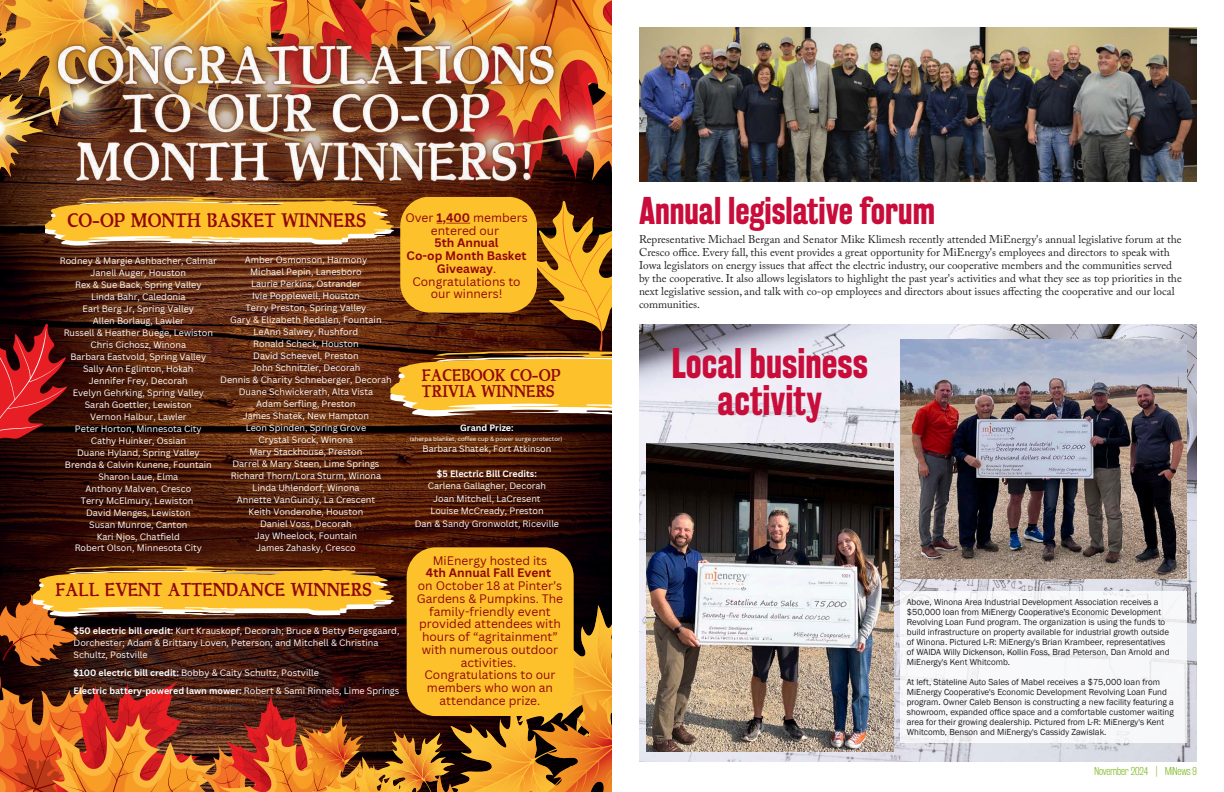
<style>
.page{position:relative;width:1224px;height:792px;background:#fff}
.page>*{position:absolute;margin:0;border:0;box-sizing:border-box;transform-origin:0 0}
.Body_paragraph_serif{font:700 37.6px/36.5px "Rakesly Rg";color:#c80d3a;text-align:center}
.Body_paragraph_serif-2{font:700 34px "Rakesly Rg";color:#c80d3a}
.t1{font:22.5px "Canva Wu Jing Kui Ben Latin";color:#91060b}
.t2{font:21.5px "Canva Wu Jing Kui Ben Latin";color:#91060b}
.t3{font:19.5px/15.7px "Canva Wu Jing Kui Ben Latin";color:#91060b}
.t4{font:12px/12.7px "Canva Sans";color:#91060b;text-align:center}
.Body_paragraph_serif-3{font:11.2px/13px "Adobe Caslon Pro";color:#231f20}
.t5{font:10px "Rakesly Lt";color:#82bb27}
.t6{font:9px/12px "Canva Sans";color:#fff;text-align:center}
.Body_paragraph_serif-4{font:9px/10px "Franklin Gothic";color:#231f20}
.t7{font:700 9px "Canva Sans";color:#fff}
.t8{font:6px "Canva Sans";color:#fff}
.s1{font-weight:700}
</style>
<div class="page">
<img style="left:639px;top:324px;width:557px;height:438px">
<img style="left:0;top:464px;width:612px;height:83px">
<img style="left:0;top:0;width:612px;height:197px">
<svg style="left:0;top:547px;width:612px;height:245px;background:#a1631f"></svg>
<svg style="left:0;top:197px;width:612px;height:267px;background:#84501b"></svg>
<img style="left:647px;top:444px;width:246px;height:307px">
<div style="left:900px;top:591px;width:287px;height:152px;background:#f8f8fa"></div>
<img style="left:640px;top:27px;width:556px;height:154px">
<img style="left:900px;top:340px;width:287px;height:239px">
<p class="t1" style="left:68px;top:208px;width:300px">CO-OP MONTH BASKET WINNERS</p>
<p class="t4" style="left:405px;top:211px;width:124px">Over <span class="s1">1,400</span> members entered our<br><span class="s1">5th Annual<br>Co-op Month Basket<br>Giveaway</span>.<br>Congratulations to our winners!</p>
<p class="t6" style="left:60px;top:254px;width:159px">Rodney &amp; Margie Ashbacher, Calmar<br>Janell Auger, Houston<br>Rex &amp; Sue Back, Spring Valley<br>Linda Bahr, Caledonia<br>Earl Berg Jr, Spring Valley<br>Allen Borlaug, Lawler<br>Russell &amp; Heather Buege, Lewiston<br>Chris Cichosz, Winona<br>Barbara Eastvold, Spring Valley<br>Sally Ann Eglinton, Hokah<br>Jennifer Frey, Decorah<br>Evelyn Gehrking, Spring Valley<br>Sarah Goettler, Lewiston<br>Vernon Halbur, Lawler<br>Peter Horton, Minnesota City<br>Cathy Huinker, Ossian<br>Duane Hyland, Spring Valley<br>Brenda &amp; Calvin Kunene, Fountain<br>Sharon Laue, Elma<br>Anthony Malven, Cresco<br>Terry McElmury, Lewiston<br>David Menges, Lewiston<br>Susan Munroe, Canton<br>Kari Njos, Chatfield<br>Robert Olson, Minnesota City</p>
<p class="t6" style="left:220px;top:254px;width:173px">Amber Osmonson, Harmony<br>Michael Pepin, Lanesboro<br>Laurie Perkins, Ostrander<br>Ivie Popplewell, Houston<br>Terry Preston, Spring Valley<br>Gary &amp; Elizabeth Redalen, Fountain<br>LeAnn Salwey, Rushford<br>Ronald Scheck, Houston<br>David Scheevel, Preston<br>John Schnitzler, Decorah<br>Dennis &amp; Charity Schneberger, Decorah<br>Duane Schwickerath, Alta Vista<br>Adam Serfling, Preston<br>James Shatek, New Hampton<br>Leon Spinden, Spring Grove<br>Crystal Srock, Winona<br>Mary Stackhouse, Preston<br>Darrel &amp; Mary Steen, Lime Springs<br>Richard Thorn/Lora Sturm, Winona<br>Linda Uhlendorf, Winona<br>Annette VanGundy, La Crescent<br>Keith Vonderohe, Houston<br>Daniel Voss, Decorah<br>Jay Wheelock, Fountain<br>James Zahasky, Cresco</p>
<p class="t3" style="left:422px;top:367px;width:140px">FACEBOOK CO-OP<br>TRIVIA WINNERS</p>
<p class="t7" style="left:460px;top:423px;width:55px">Grand Prize:</p>
<p class="t8" style="left:410px;top:435px;width:154px">(sherpa blanket, coffee cup &amp; power surge protector)</p>
<p class="t6" style="left:423px;top:443px;width:130px">Barbara Shatek, Fort Atkinson</p>
<p class="t6" style="left:415px;top:467px;width:146px;line-height:12.5px"><span class="s1">$5 Electric Bill Credits:<br></span>Carlena Gallagher, Decorah<br>Joan Mitchell, LaCresent<br>Louise McCready, Preston<br>Dan &amp; Sandy Gronwoldt, Riceville</p>
<p class="t4" style="left:417px;top:554px;width:148px">MiEnergy hosted its<br><span class="s1">4th Annual Fall Event<br></span>on October 18 at Pinter’s<br>Gardens &amp; Pumpkins. The family-friendly event provided attendees with hours of “agritainment” with numerous outdoor activities.<br>Congratulations to our members who won an attendance prize.</p>
<p class="t2" style="left:55px;top:578px;width:318px">FALL EVENT ATTENDANCE WINNERS</p>
<p class="t6" style="left:74px;top:624px;width:327px;line-height:12.3px;text-align:left"><span class="s1">$50 electric bill credit:</span> Kurt Krauskopf, Decorah; Bruce &amp; Betty Bergsgaard,<br>Dorchester; Adam &amp; Brittany Loven, Peterson; and Mitchell &amp; Christina<br>Schultz, Postville</p>
<p class="t6" style="left:74px;top:664px;width:327px;line-height:17.7px;text-align:left"><span class="s1">$100 electric bill credit:</span> Bobby &amp; Caity Schultz, Postville<br><span class="s1">Electric battery-powered lawn mower:</span> Robert &amp; Sami Rinnels, Lime Springs</p>
<p class="Body_paragraph_serif-2" style="left:639px;top:190px;width:298px">Annual legislative forum</p>
<p class="Body_paragraph_serif-3" style="left:639px;top:232px;width:544px">Representative Michael Bergan and Senator Mike Klimesh recently attended MiEnergy's annual legislative forum at the Cresco office. Every fall, this event provides a great opportunity for MiEnergy's employees and directors to speak with Iowa legislators on energy issues that affect the electric industry, our cooperative members and the communities served by the cooperative. It also allows legislators to highlight the past year's activities and what they see as top priorities in the next legislative session, and talk with co-op employees and directors about issues affecting the cooperative and our local communities.</p>
<p class="Body_paragraph_serif" style="left:672px;top:345px;width:198px">Local business activity</p>
<p class="Body_paragraph_serif-4" style="left:907px;top:597px;width:264px">Above, Winona Area Industrial Development Association receives a $50,000 loan from MiEnergy Cooperative's Economic Development Revolving Loan Fund program. The organization is using the funds to build infrastructure on property available for industrial growth outside of Winona. Pictured L-R: MiEnergy's Brian Krambeer, representatives of WAIDA Willy Dickenson, Kollin Foss, Brad Peterson, Dan Arnold and MiEnergy's Kent Whitcomb.</p>
<p class="Body_paragraph_serif-4" style="left:907px;top:677px;width:269px">At left, Stateline Auto Sales of Mabel receives a $75,000 loan from MiEnergy Cooperative's Economic Development Revolving Loan Fund program. Owner Caleb Benson is constructing a new facility featuring a showroom, expanded office space and a comfortable customer waiting area for their growing dealership. Pictured from L-R: MiEnergy's Kent Whitcomb, Benson and MiEnergy's Cassidy Zawislak.</p>
<p class="t5" style="left:1094px;top:765px;width:104px">November 2024 | MiNews 9</p>
</div>
